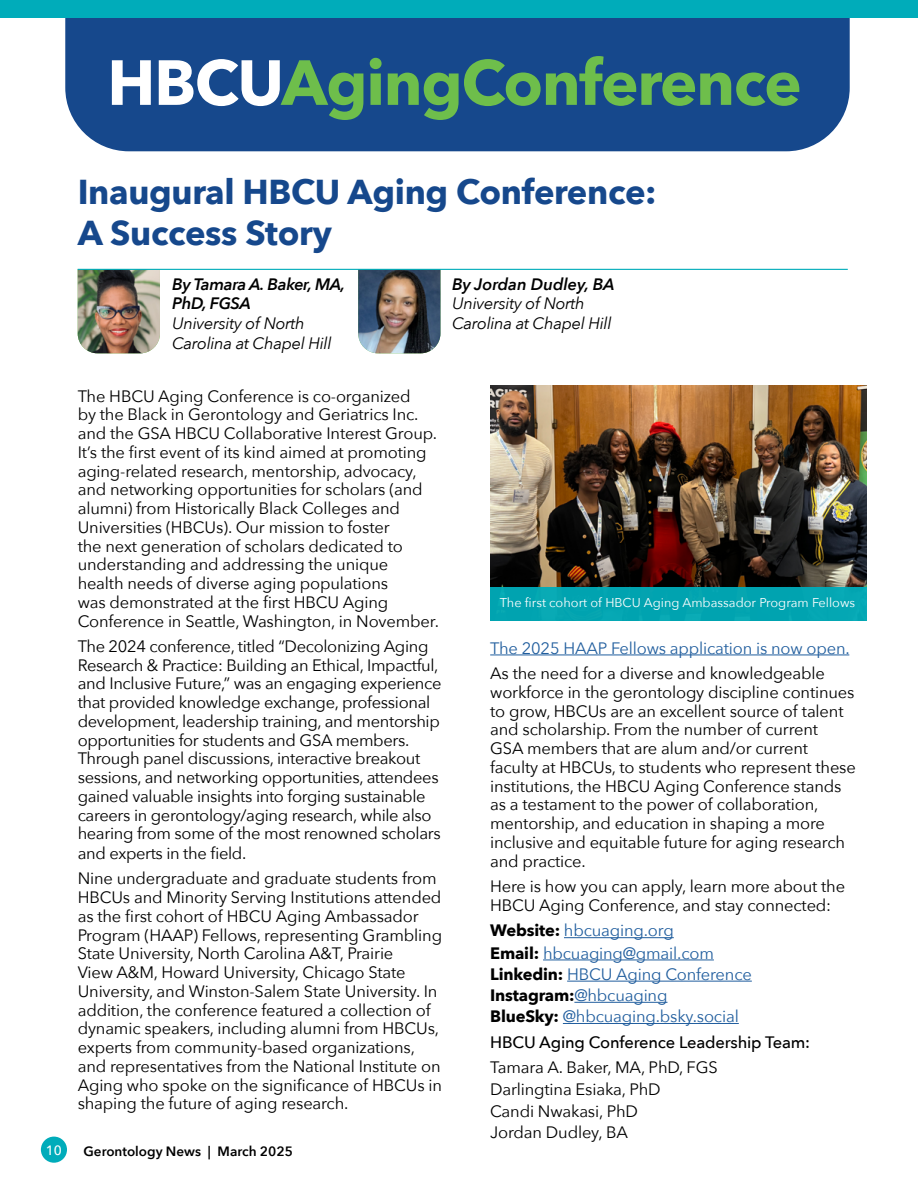
<style>
.page{position:relative;width:918px;height:1188px;background:#fff}
.page>*{position:absolute;margin:0;border:0;box-sizing:border-box;transform-origin:0 0}
.t1{font:700 63px "Avenir Next";letter-spacing:-.02em;color:#6ebe4b}
.t2{font:700 34.5px/41.4px "Avenir Next";letter-spacing:-.01em;color:#16488c}
.t3{font:16.5px/18.8px "Avenir Next";letter-spacing:-.01em;color:#000}
.t4{font:16.5px/21.5px "Avenir Next";letter-spacing:-.01em;color:#215e9e}
.t5{font:italic 16.5px/19.8px "Avenir Next";letter-spacing:-.02em;color:#000}
.t6{font:500 16.5px "Avenir Next";letter-spacing:-.01em;color:#000}
.t7{font:italic 600 16.5px/19.8px "Avenir Next";letter-spacing:-.02em;color:#000}
.t8{font:italic 600 16.5px "Avenir Next";color:#000}
.t9{font:600 13.5px "Avenir Next";color:#000}
.t10{font:500 13.5px "Avenir Next";color:#fff}
.t11{font:12.75px "Avenir Next";color:#fff}
.s1{color:#fff}
.s2{font-weight:700;color:#000}
</style>
<div class="page">
<div style="left:41px;top:1137px;width:26px;height:26px;background:#00acba;border-radius:50%"></div>
<div style="left:65px;top:17px;width:785px;height:134px;background:#16488c"></div>
<div style="left:0;top:0;width:918px;height:17px;background:#00acba"></div>
<img style="left:78px;top:270px;width:82px;height:83px">
<img style="left:358px;top:270px;width:82px;height:83px">
<hr style="left:78px;top:269px;width:770px;height:1px;background:#00acba">
<img style="left:490px;top:385px;width:377px;height:202px">
<div style="left:490px;top:587px;width:377px;height:34px;background:#00a3b0"></div>
<hr style="left:490px;top:655px;width:359px;height:1px;background:#215e9e">
<hr style="left:564px;top:937px;width:110px;height:1px;background:#215e9e">
<hr style="left:543px;top:960px;width:171px;height:1px;background:#215e9e">
<hr style="left:567px;top:981px;width:185px;height:1px;background:#215e9e">
<hr style="left:574px;top:1002px;width:93px;height:1px;background:#215e9e">
<hr style="left:563px;top:1023px;width:176px;height:1px;background:#215e9e">
<h1 class="t1" style="left:107px;top:28px;width:696px"><span class="s1">HBCU</span>AgingConference</h1>
<h2 class="t2" style="left:78px;top:170px;width:581px">Inaugural HBCU Aging Conference:<br>A Success Story</h2>
<p class="t7" style="left:172px;top:273px;width:174px">By Tamara A. Baker, MA,<br>PhD, FGSA</p>
<p class="t5" style="left:172px;top:313px;width:161px">University of North<br>Carolina at Chapel Hill</p>
<p class="t8" style="left:452px;top:270px;width:164px">By Jordan Dudley, BA</p>
<p class="t5" style="left:452px;top:293px;width:161px">University of North<br>Carolina at Chapel Hill</p>
<p class="t3" style="left:78px;top:386px;width:363px">The HBCU Aging Conference is co-organized<br>by the Black in Gerontology and Geriatrics Inc. and the GSA HBCU Collaborative Interest Group.<br>It’s the first event of its kind aimed at promoting aging-related research, mentorship, advocacy, and networking opportunities for scholars (and alumni) from Historically Black Colleges and Universities (HBCUs). Our mission to foster<br>the next generation of scholars dedicated to understanding and addressing the unique<br>health needs of diverse aging populations<br>was demonstrated at the first HBCU Aging Conference in Seattle, Washington, in November.</p>
<p class="t3" style="left:78px;top:636px;width:365px">The 2024 conference, titled “Decolonizing Aging Research &amp; Practice: Building an Ethical, Impactful, and Inclusive Future,” was an engaging experience that provided knowledge exchange, professional development, leadership training, and mentorship opportunities for students and GSA members.<br>Through panel discussions, interactive breakout sessions, and networking opportunities, attendees gained valuable insights into forging sustainable careers in gerontology/aging research, while also hearing from some of the most renowned scholars and experts in the field.</p>
<p class="t3" style="left:78px;top:869px;width:366px">Nine undergraduate and graduate students from HBCUs and Minority Serving Institutions attended as the first cohort of HBCU Aging Ambassador Program (HAAP) Fellows, representing Grambling State University, North Carolina A&amp;T, Prairie<br>View A&amp;M, Howard University, Chicago State University, and Winston-Salem State University. In addition, the conference featured a collection of dynamic speakers, including alumni from HBCUs, experts from community-based organizations, and representatives from the National Institute on Aging who spoke on the significance of HBCUs in shaping the future of aging research.</p>
<p class="t10" style="left:46px;top:1138px;width:18px">10</p>
<p class="t9" style="left:84px;top:1139px;width:211px">Gerontology News | March 2025</p>
<p class="t11" style="left:500px;top:592px;width:357px">The first cohort of HBCU Aging Ambassador Program Fellows</p>
<p class="t4" style="left:490px;top:637px;width:361px">The 2025 HAAP Fellows application is now open.</p>
<p class="t3" style="left:490px;top:663px;width:367px">As the need for a diverse and knowledgeable workforce in the gerontology discipline continues to grow, HBCUs are an excellent source of talent and scholarship. From the number of current<br>GSA members that are alum and/or current faculty at HBCUs, to students who represent these institutions, the HBCU Aging Conference stands as a testament to the power of collaboration, mentorship, and education in shaping a more inclusive and equitable future for aging research and practice.</p>
<p class="t3" style="left:490px;top:876px;width:356px">Here is how you can apply, learn more about the<br>HBCU Aging Conference, and stay connected:</p>
<p class="t4" style="left:490px;top:919px;width:263px"><span class="s2">Website:</span> hbcuaging.org<br><span class="s2">Email:</span> hbcuaging@gmail.com<br><span class="s2">Linkedin:</span> HBCU Aging Conference<br><span class="s2">Instagram:</span>@hbcuaging<br><span class="s2">BlueSky:</span> @hbcuaging.bsky.social</p>
<p class="t6" style="left:490px;top:1028px;width:321px">HBCU Aging Conference Leadership Team:</p>
<p class="t3" style="left:490px;top:1056px;width:229px;line-height:21.6px">Tamara A. Baker, MA, PhD, FGS<br>Darlingtina Esiaka, PhD<br>Candi Nwakasi, PhD<br>Jordan Dudley, BA</p>
</div>
